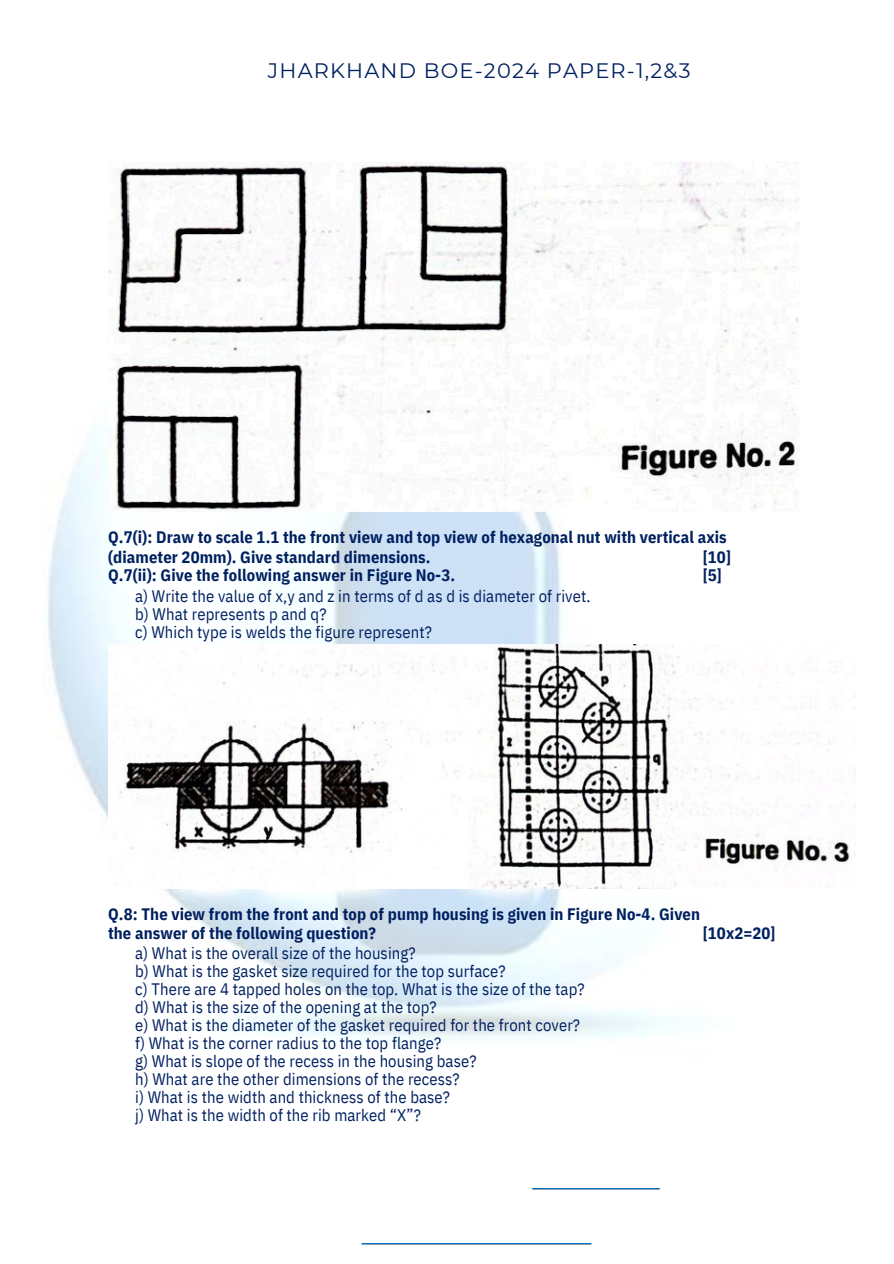
<style>
.page{position:relative;width:894px;height:1264px;background:#fff}
.page>*{position:absolute;margin:0;border:0;box-sizing:border-box;transform-origin:0 0}
.t1{font:20.85px "Montserrat";letter-spacing:.055em;color:#002060}
.t2{font:16.5px/18px "IBM Plex Sans Cond";letter-spacing:.005em;color:#002060}
.t3{font:700 16.5px/18px "IBM Plex Sans Cond";letter-spacing:.005em;color:#002060}
</style>
<div class="page">
<img style="left:47px;top:430px;width:632px;height:610px">
<img style="left:361px;top:1243px;width:231px;height:1px">
<img style="left:532px;top:1188px;width:128px;height:1px">
<img style="left:108px;top:162px;width:691px;height:350px">
<img style="left:108px;top:645px;width:747px;height:243px">
<p class="t1" style="left:268px;top:58px;width:424px">JHARKHAND BOE-2024 PAPER-1,2&amp;3</p>
<h2 class="t3" style="left:108px;top:528px;width:620px">Q.7(i): Draw to scale 1.1 the front view and top view of hexagonal nut with vertical axis</h2>
<h2 class="t3" style="left:108px;top:548px;width:348px">(diameter 20mm). Give standard dimensions.<br>Q.7(ii): Give the following answer in Figure No-3.</h2>
<h2 class="t3" style="left:702px;top:548px;width:30px">[10] [5]</h2>
<p class="t2" style="left:135px;top:586px;width:456px">a) Write the value of x,y and z in terms of d as d is diameter of rivet. b) What represents p and q?<br>c) Which type is welds the figure represent?</p>
<h2 class="t3" style="left:108px;top:904px;width:593px">Q.8: The view from the front and top of pump housing is given in Figure No-4. Given</h2>
<h2 class="t3" style="left:108px;top:924px;width:269px">the answer of the following question?</h2>
<h2 class="t3" style="left:702px;top:924px;width:74px">[10x2=20]</h2>
<p class="t2" style="left:135px;top:943px;width:451px">a) What is the overall size of the housing?<br>b) What is the gasket size required for the top surface?<br>c) There are 4 tapped holes on the top. What is the size of the tap? d) What is the size of the opening at the top?<br>e) What is the diameter of the gasket required for the front cover? f) What is the corner radius to the top flange?<br>g) What is slope of the recess in the housing base?<br>h) What are the other dimensions of the recess?<br>i) What is the width and thickness of the base?<br>j) What is the width of the rib marked “X”?</p>
</div>
